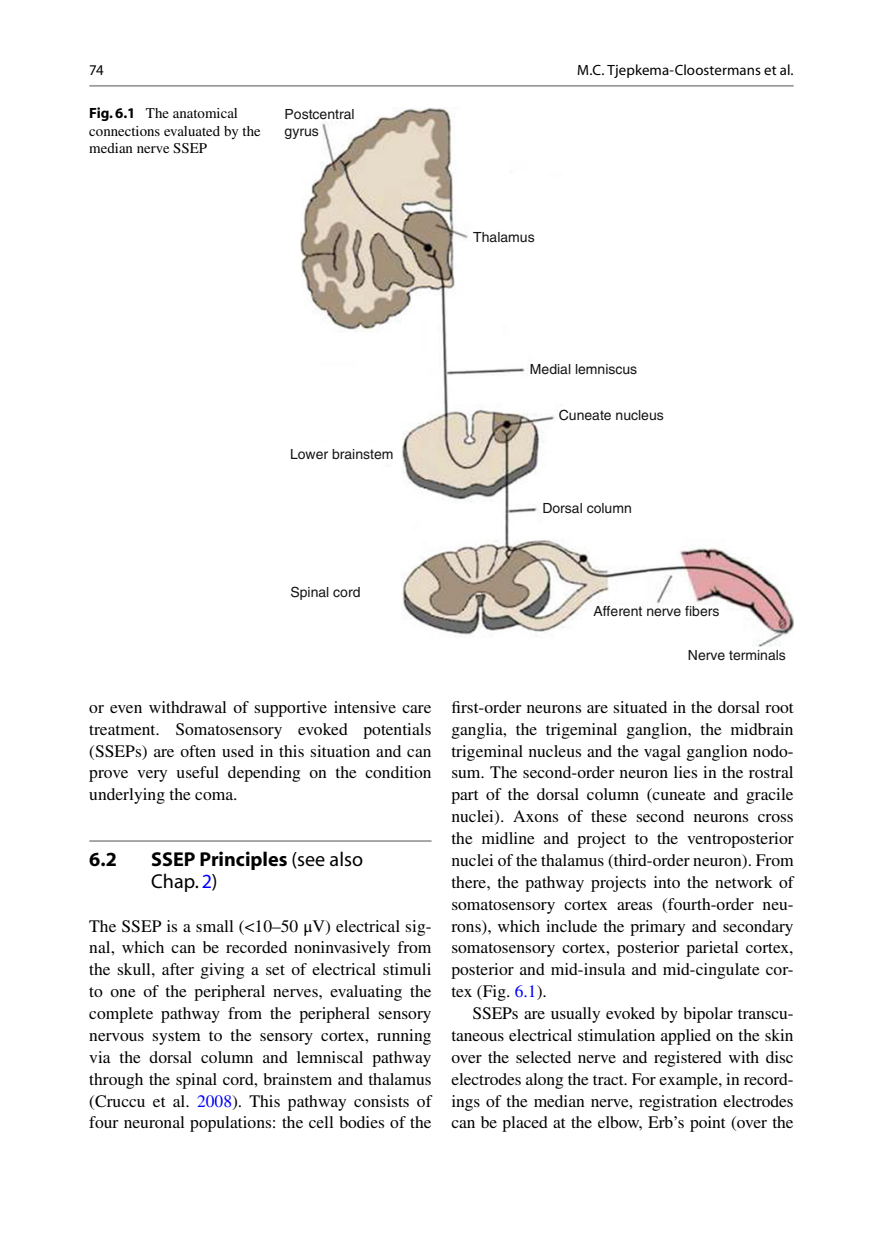
<style>
.page{position:relative;width:883px;height:1260px;background:#fff}
.page>*{position:absolute;margin:0;border:0;box-sizing:border-box;transform-origin:0 0}
.t1{font:700 20.12px "Srxmkp Myriad";color:#000}
.t2{font:20.12px "Xkfrqv Myriad";color:#000}
.t3{font:17.5px/21.9px "Bdxpmj Times";color:#000;text-align:justify}
.t4{font:14.88px/17.5px "Bdxpmj Times";color:#000}
.t5{font:14.88px "Xkfrqv Myriad";letter-spacing:.005em;color:#000}
.t6{font:14px/16.8px "Gybrpp Helvetica";color:#131413}
.s1{font-family:"Srxmkp Myriad";font-weight:700}
.s2{font-family:"Xkfrqv Myriad";font-weight:400}
.s3{color:#0000fa}
.s4{font-family:"Yykmdh STIX General"}
</style>
<div class="page">
<hr style="left:89px;top:840px;width:343px;height:2px;background:#9c9c9c">
<img style="left:301px;top:107px;width:493px;height:539px">
<hr style="left:89px;top:85px;width:705px;height:2px;background:#9c9c9c">
<p class="t5" style="left:89px;top:64px;width:16px">74</p>
<p class="t4" style="left:89px;top:106px;width:173px"><span class="s1">Fig. 6.1</span> The anatomical connections evaluated by the median nerve SSEP</p>
<p class="t6" style="left:285px;top:107px;width:72px">Postcentral gyrus</p>
<p class="t5" style="left:577px;top:64px;width:218px">M.C. Tjepkema-Cloostermans et al.</p>
<p class="t6" style="left:473px;top:230px;width:63px">Thalamus</p>
<p class="t6" style="left:290px;top:447px;width:105px">Lower brainstem</p>
<p class="t6" style="left:530px;top:362px;width:109px">Medial lemniscus</p>
<p class="t6" style="left:559px;top:408px;width:107px">Cuneate nucleus</p>
<p class="t6" style="left:542px;top:501px;width:91px">Dorsal column</p>
<p class="t6" style="left:290px;top:585px;width:72px">Spinal cord</p>
<p class="t3" style="left:89px;top:698px;width:344px">or even withdrawal of supportive intensive care treatment. Somatosensory evoked potentials (SSEPs) are often used in this situation and can prove very useful depending on the condition underlying the coma.</p>
<p class="t1" style="left:89px;top:852px;width:29px">6.2</p>
<p class="t1" style="left:151px;top:852px;width:213px">SSEP Principles <span class="s2">(see also</span></p>
<p class="t2" style="left:151px;top:874px;width:68px">Chap. <span class="s3">2</span>)</p>
<p class="t3" style="left:89px;top:916px;width:344px">The SSEP is a small (&lt;10–50 <span class="s4">μ</span>V) electrical sig&shy;nal, which can be recorded noninvasively from the skull, after giving a set of electrical stimuli to one of the peripheral nerves, evaluating the complete pathway from the peripheral sensory nervous system to the sensory cortex, running via the dorsal column and lemniscal pathway through the spinal cord, brainstem and thalamus (Cruccu et al. <span class="s3">2008</span> ). This pathway consists of four neuronal populations: the cell bodies of the</p>
<p class="t6" style="left:593px;top:604px;width:128px">Afferent nerve fibers</p>
<p class="t6" style="left:688px;top:648px;width:100px">Nerve terminals</p>
<p class="t3" style="left:451px;top:698px;width:344px">first-order neurons are situated in the dorsal root ganglia, the trigeminal ganglion, the midbrain trigeminal nucleus and the vagal ganglion nodo&shy;sum. The second-order neuron lies in the rostral part of the dorsal column (cuneate and gracile nuclei). Axons of these second neurons cross the midline and project to the ventroposterior nuclei of the thalamus (third-order neuron). From there, the pathway projects into the network of somatosensory cortex areas (fourth-order neu&shy;rons), which include the primary and secondary somatosensory cortex, posterior parietal cortex, posterior and mid-insula and mid-cingulate cor&shy;tex (Fig. <span class="s3">6.1</span> ).</p>
<p class="t3" style="left:451px;top:1004px;width:344px;text-indent:21px">SSEPs are usually evoked by bipolar transcu&shy;taneous electrical stimulation applied on the skin over the selected nerve and registered with disc electrodes along the tract. For example, in record&shy;ings of the median nerve, registration electrodes can be placed at the elbow, Erb’s point (over the</p>
</div>
